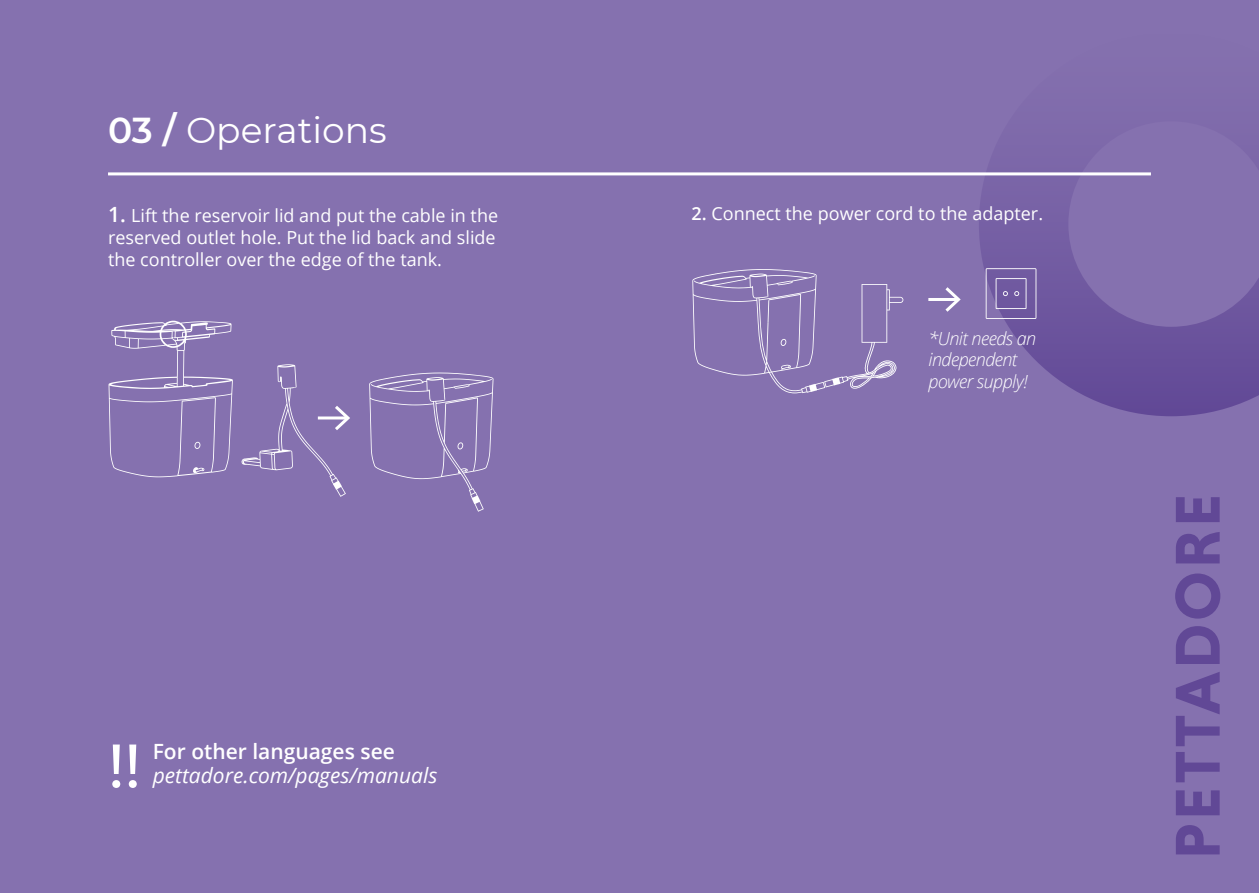
<style>
.page{position:relative;width:1259px;height:893px;background:#8571af}
.page>*{position:absolute;margin:0;border:0;box-sizing:border-box;transform-origin:0 0}
.t1{font:500 61.5px "Montserrat";color:#fff}
.t2{font:36px "Montserrat";color:#fff}
.t3{font:italic 21px "Open Sans";color:#fff}
.t4{font:600 21px "Open Sans";color:#fff}
.t5{font:18px/21.6px "Open Sans";color:#fff}
.t6{font:italic 300 18px/21.6px "Open Sans";letter-spacing:-.03em;color:#fff}
.s1{font-weight:600}
.s2{font-weight:600;font-size:21px}
</style>
<div class="page">
<svg style="left:979px;top:167px;width:280px;height:249px"></svg>
<svg style="left:1176px;top:825px;width:43px;height:29px"></svg>
<svg style="left:1176px;top:790px;width:43px;height:25px"></svg>
<svg style="left:1176px;top:752px;width:43px;height:30px"></svg>
<svg style="left:1176px;top:672px;width:43px;height:74px"></svg>
<svg style="left:1176px;top:626px;width:43px;height:38px"></svg>
<svg style="left:1175px;top:573px;width:45px;height:46px"></svg>
<svg style="left:1176px;top:532px;width:43px;height:31px"></svg>
<svg style="left:1176px;top:497px;width:43px;height:25px"></svg>
<hr style="left:108px;top:172px;width:1043px;height:3px;background:#fff">
<svg style="left:109px;top:321px;width:124px;height:156px"></svg>
<svg style="left:369px;top:373px;width:124px;height:139px"></svg>
<svg style="left:241px;top:364px;width:109px;height:133px"></svg>
<svg style="left:692px;top:269px;width:211px;height:124px"></svg>
<hr style="left:928px;top:298px;width:30px;height:3px;background:#fff">
<svg style="left:945px;top:287px;width:16px;height:25px"></svg>
<svg style="left:985px;top:268px;width:51px;height:51px;background:#816dac"></svg>
<h2 class="t2" style="left:108px;top:105px;width:280px"><span class="s1">03 /</span> Operations</h2>
<p class="t5" style="left:108px;top:204px;width:392px"><span class="s2">1.</span> Lift the reservoir lid and put the cable in the reserved outlet hole. Put the lid back and slide the controller over the edge of the tank.</p>
<p class="t5" style="left:691px;top:202px;width:353px"><span class="s1">2.</span> Connect the power cord to the adapter.</p>
<h1 class="t1" style="left:108px;top:723px;width:34px">!!</h1>
<p class="t4" style="left:153px;top:737px;width:243px">For other languages see</p>
<p class="t3" style="left:153px;top:761px;width:286px">pettadore.com/pages/manuals</p>
<p class="t6" style="left:928px;top:327px;width:109px">*Unit needs an independent power supply!</p>
</div>
